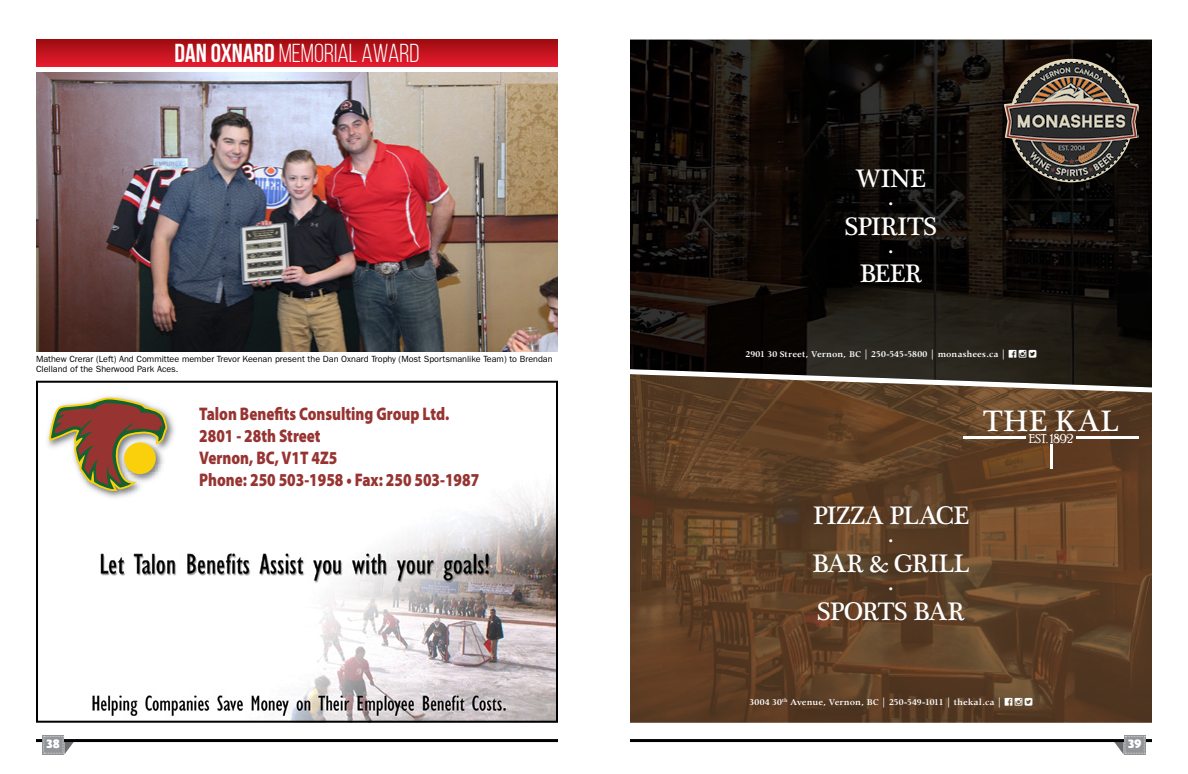
<style>
.page{position:relative;width:1188px;height:774px;background:#fff}
.page>*{position:absolute;margin:0;border:0;box-sizing:border-box;transform-origin:0 0}
.t1{font:30.4px "Plantagenet Cherokee";letter-spacing:.015em;color:#fff}
.t2{font:26px/23.8px "Plantagenet Cherokee";letter-spacing:-.02em;color:#fff;text-align:center}
.t3{font:26px "Bebas Neue";color:#fff}
.t4{font:900 18.3px/21.9px "Myriad Pro";color:#973432;scale:.82 1}
.t5{font:12.8px "Poor Richard";letter-spacing:-.015em;color:#fff}
.t6{font:10.4px "Revue Std";color:#fff}
.t7{font:600 10px "Apollo MT Std";letter-spacing:.005em;color:#fff}
.t8{font:9px/10px "ITC Franklin Gothic Std";color:#000}
.s1{font-weight:700}
</style>
<div class="page">
<hr style="left:630px;top:739px;width:522px;height:3px;background:#000">
<div style="left:1124px;top:735px;width:22px;height:20px;background:#939598"></div>
<svg style="left:1114px;top:736px;width:31px;height:19px"></svg>
<hr style="left:36px;top:739px;width:522px;height:3px;background:#000">
<div style="left:42px;top:735px;width:22px;height:20px;background:#939598"></div>
<svg style="left:43px;top:736px;width:31px;height:19px"></svg>
<img style="left:92px;top:486px;width:463px;height:234px">
<img style="left:92px;top:415px;width:87px;height:88px">
<svg style="left:47px;top:396px;width:122px;height:97px"></svg>
<div style="left:124px;top:442px;width:32px;height:32px;background:#fad00c;border-radius:50%"></div>
<div style="left:36px;top:381px;width:522px;height:342px;border:2px solid #000"></div>
<img style="left:630px;top:387px;width:522px;height:336px">
<hr style="left:1050px;top:445px;width:3px;height:24px;background:#fff">
<hr style="left:964px;top:436px;width:62px;height:3px;background:#fff">
<hr style="left:1076px;top:436px;width:62px;height:3px;background:#fff">
<img style="left:630px;top:40px;width:522px;height:347px">
<img style="left:1004px;top:55px;width:134px;height:131px">
<img style="left:36px;top:72px;width:522px;height:280px">
<svg style="left:36px;top:40px;width:522px;height:27px;background:#c4141f"></svg>
<svg style="left:1005px;top:698px;width:27px;height:8px"></svg>
<svg style="left:1009px;top:350px;width:27px;height:8px"></svg>
<h2 class="t3" style="left:175px;top:39px;width:246px"><span class="s1">DAN OXNARD</span> MEMORIAL AWARD</h2>
<p class="t8" style="left:36px;top:354px;width:518px">Mathew Crerar (Left) And Committee member Trevor Keenan present the Dan Oxnard Trophy (Most Sportsmanlike Team) to Brendan<br>Clelland of the Sherwood Park Aces.</p>
<h3 class="t4" style="left:199px;top:403px;width:343px">Talon Benefits Consulting Group Ltd.<br>2801 - 28th Street<br>Vernon, BC, V1T 4Z5<br>Phone: 250 503-1958 • Fax: 250 503-1987</h3>
<h2 class="t2" style="left:845px;top:168px;width:94px">WINE<br>·<br>SPIRITS ·<br>BEER</h2>
<p class="t7" style="left:746px;top:349px;width:262px">2901 30 Street, Vernon, BC | 250-545-5800 | monashees.ca |</p>
<h1 class="t1" style="left:983px;top:403px;width:137px">THE KAL</h1>
<h3 class="t5" style="left:1029px;top:431px;width:46px">EST. 1892</h3>
<h2 class="t2" style="left:812px;top:505px;width:159px">PIZZA PLACE ·<br>BAR &amp; GRILL ·<br>SPORTS BAR</h2>
<p class="t7" style="left:750px;top:697px;width:254px">3004 30<sup>th</sup> Avenue, Vernon, BC | 250-549-1011 | thekal.ca |</p>
<p class="t6" style="left:47px;top:737px;width:15px">38</p>
<p class="t6" style="left:1128px;top:737px;width:15px">39</p>
</div>
